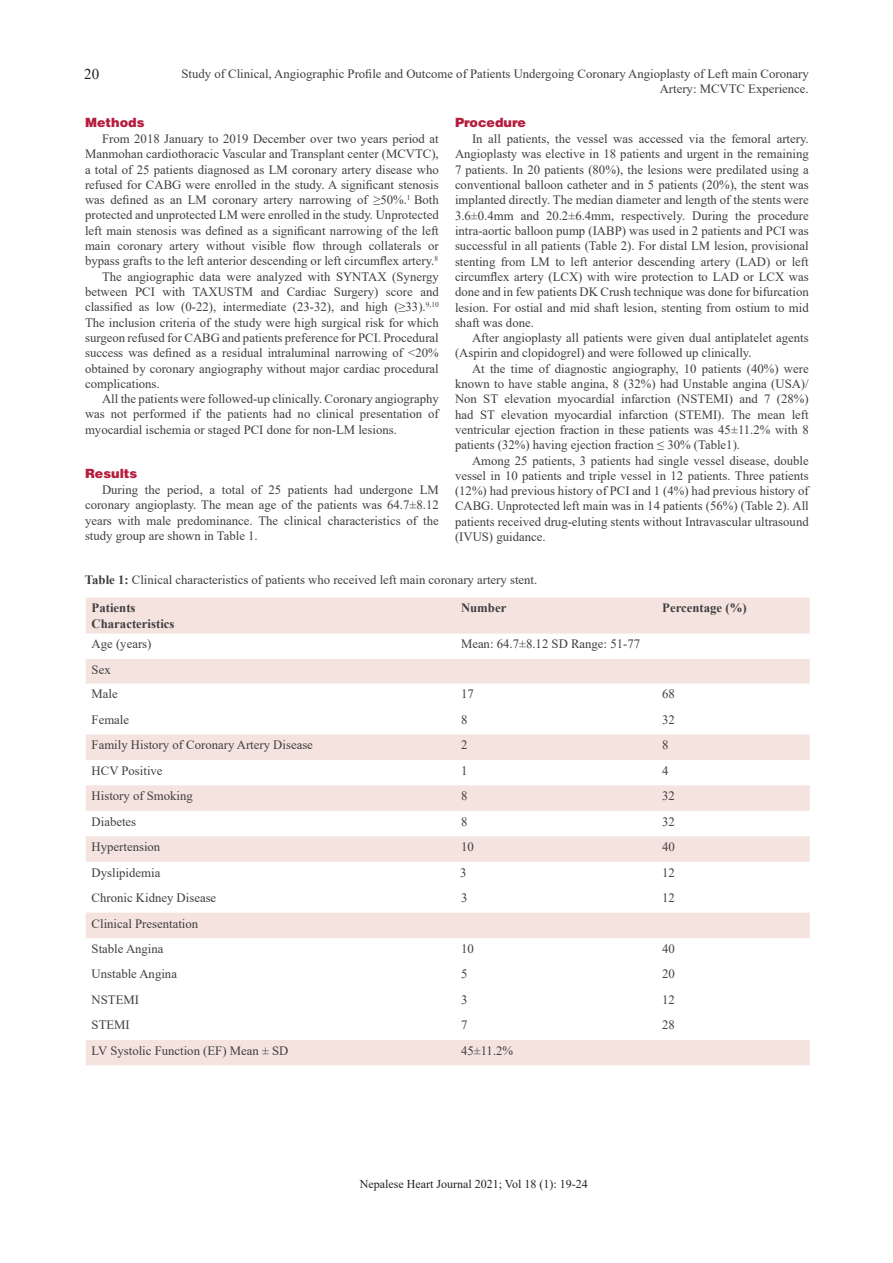
<style>
.page{position:relative;width:893px;height:1263px;background:#fff}
.page>*{position:absolute;margin:0;border:0;box-sizing:border-box;transform-origin:0 0}
.t1{font:15px "Times New Roman";color:#231f20}
.t2{font:12.75px/15.3px "Times New Roman";color:#3e3e3f;text-align:justify}
.t3{font:700 12.75px/15.3px "Times New Roman";color:#3e3e3f}
.t4{font:12.75px "Times New Roman";color:#413f41}
.t5{font:900 12.75px "Helvetica LT Std";color:#b51e3e}
.t6{font:12px "Times New Roman";color:#231f20}
.s1{font-weight:700}
</style>
<div class="page">
<div style="left:86px;top:598px;width:724px;height:36px;background:#f5e3df"></div>
<div style="left:86px;top:659px;width:724px;height:24px;background:#f5e3df"></div>
<svg style="left:86px;top:734px;width:724px;height:204px"></svg>
<div style="left:86px;top:1040px;width:724px;height:25px;background:#f5e3df"></div>
<p class="t2" style="left:181px;top:65px;width:629px;text-align:right">Study of Clinical, Angiographic Profile and Outcome of Patients Undergoing Coronary Angioplasty of Left main Coronary<br>Artery: MCVTC Experience.</p>
<p class="t1" style="left:84px;top:64px;width:17px">20</p>
<p class="t5" style="left:85px;top:114px;width:61px">Methods</p>
<p class="t2" style="left:85px;top:131px;width:355px;text-indent:17px">From 2018 January to 2019 December over two years period at Manmohan cardiothoracic Vascular and Transplant center (MCVTC), a total of 25 patients diagnosed as LM coronary artery disease who refused for CABG were enrolled in the study. A significant stenosis was defined as an LM coronary artery narrowing of ≥50%.<sup>1</sup> Both protected and unprotected LM were enrolled in the study. Unprotected left main stenosis was defined as a significant narrowing of the left main coronary artery without visible flow through collaterals or bypass grafts to the left anterior descending or left circumflex artery.<sup>8</sup></p>
<p class="t2" style="left:85px;top:268px;width:355px;text-indent:17px">The angiographic data were analyzed with SYNTAX (Synergy between PCI with TAXUSTM and Cardiac Surgery) score and classified as low (0-22), intermediate (23-32), and high (≥33).<sup>9,10<br></sup>The inclusion criteria of the study were high surgical risk for which surgeon refused for CABG and patients preference for PCI. Procedural success was defined as a residual intraluminal narrowing of &lt;20% obtained by coronary angiography without major cardiac procedural complications.</p>
<p class="t2" style="left:85px;top:391px;width:355px;text-indent:17px">All the patients were followed-up clinically. Coronary angiography was not performed if the patients had no clinical presentation of myocardial ischemia or staged PCI done for non-LM lesions.</p>
<p class="t5" style="left:85px;top:465px;width:54px">Results</p>
<p class="t2" style="left:85px;top:482px;width:355px;text-indent:17px">During the period, a total of 25 patients had undergone LM coronary angioplasty. The mean age of the patients was 64.7±8.12 years with male predominance. The clinical characteristics of the study group are shown in Table 1.</p>
<p class="t2" style="left:85px;top:572px;width:454px"><span class="s1">Table 1:</span> Clinical characteristics of patients who received left main coronary artery stent.</p>
<p class="t3" style="left:92px;top:600px;width:84px">Patients<br>Characteristics</p>
<p class="t3" style="left:461px;top:600px;width:47px">Number</p>
<p class="t3" style="left:662px;top:600px;width:86px">Percentage (%)</p>
<p class="t2" style="left:92px;top:636px;width:61px">Age (years)</p>
<p class="t2" style="left:461px;top:636px;width:181px">Mean: 64.7±8.12 SD Range: 51-77</p>
<p class="t2" style="left:92px;top:661px;width:21px">Sex</p>
<p class="t2" style="left:92px;top:686px;width:28px">Male</p>
<p class="t2" style="left:461px;top:686px;width:14px">17</p>
<p class="t4" style="left:662px;top:685px;width:14px">68</p>
<p class="t2" style="left:92px;top:711px;width:39px">Female</p>
<p class="t2" style="left:461px;top:711px;width:8px">8</p>
<p class="t4" style="left:662px;top:710px;width:14px">32</p>
<p class="t2" style="left:92px;top:737px;width:223px">Family History of Coronary Artery Disease</p>
<p class="t2" style="left:461px;top:737px;width:8px">2</p>
<p class="t4" style="left:662px;top:736px;width:8px">8</p>
<p class="t2" style="left:92px;top:762px;width:72px">HCV Positive</p>
<p class="t2" style="left:461px;top:762px;width:8px">1</p>
<p class="t4" style="left:662px;top:761px;width:8px">4</p>
<p class="t2" style="left:92px;top:788px;width:103px">History of Smoking</p>
<p class="t2" style="left:461px;top:788px;width:8px">8</p>
<p class="t4" style="left:662px;top:787px;width:14px">32</p>
<p class="t2" style="left:92px;top:813px;width:46px">Diabetes</p>
<p class="t2" style="left:461px;top:813px;width:8px">8</p>
<p class="t4" style="left:662px;top:812px;width:14px">32</p>
<p class="t2" style="left:92px;top:839px;width:70px">Hypertension</p>
<p class="t2" style="left:461px;top:839px;width:14px">10</p>
<p class="t4" style="left:662px;top:838px;width:14px">40</p>
<p class="t2" style="left:92px;top:864px;width:70px">Dyslipidemia</p>
<p class="t2" style="left:460px;top:864px;width:8px">3</p>
<p class="t4" style="left:662px;top:863px;width:14px">12</p>
<p class="t2" style="left:92px;top:890px;width:126px">Chronic Kidney Disease</p>
<p class="t2" style="left:461px;top:890px;width:8px">3</p>
<p class="t4" style="left:662px;top:889px;width:14px">12</p>
<p class="t2" style="left:92px;top:915px;width:108px">Clinical Presentation</p>
<p class="t2" style="left:92px;top:941px;width:73px">Stable Angina</p>
<p class="t2" style="left:461px;top:941px;width:14px">10</p>
<p class="t4" style="left:662px;top:940px;width:14px">40</p>
<p class="t2" style="left:92px;top:966px;width:87px">Unstable Angina</p>
<p class="t2" style="left:461px;top:966px;width:8px">5</p>
<p class="t4" style="left:662px;top:965px;width:14px">20</p>
<p class="t2" style="left:92px;top:991px;width:49px">NSTEMI</p>
<p class="t2" style="left:461px;top:991px;width:8px">3</p>
<p class="t4" style="left:662px;top:990px;width:14px">12</p>
<p class="t2" style="left:92px;top:1017px;width:40px">STEMI</p>
<p class="t2" style="left:461px;top:1017px;width:8px">7</p>
<p class="t4" style="left:662px;top:1016px;width:14px">28</p>
<p class="t2" style="left:92px;top:1042px;width:198px">LV Systolic Function (EF) Mean ± SD</p>
<p class="t2" style="left:461px;top:1042px;width:54px">45±11.2%</p>
<p class="t5" style="left:455px;top:114px;width:73px">Procedure</p>
<p class="t2" style="left:455px;top:131px;width:355px;text-indent:17px">In all patients, the vessel was accessed via the femoral artery.<br>Angioplasty was elective in 18 patients and urgent in the remaining 7 patients. In 20 patients (80%), the lesions were predilated using a conventional balloon catheter and in 5 patients (20%), the stent was implanted directly. The median diameter and length of the stents were 3.6±0.4mm and 20.2±6.4mm, respectively. During the procedure intra-aortic balloon pump (IABP) was used in 2 patients and PCI was successful in all patients (Table 2). For distal LM lesion, provisional stenting from LM to left anterior descending artery (LAD) or left circumflex artery (LCX) with wire protection to LAD or LCX was done and in few patients DK Crush technique was done for bifurcation lesion. For ostial and mid shaft lesion, stenting from ostium to mid shaft was done.</p>
<p class="t2" style="left:455px;top:330px;width:355px;text-indent:17px">After angioplasty all patients were given dual antiplatelet agents (Aspirin and clopidogrel) and were followed up clinically.</p>
<p class="t2" style="left:455px;top:360px;width:355px;text-indent:17px">At the time of diagnostic angiography, 10 patients (40%) were known to have stable angina, 8 (32%) had Unstable angina (USA)/ Non ST elevation myocardial infarction (NSTEMI) and 7 (28%) had ST elevation myocardial infarction (STEMI). The mean left ventricular ejection fraction in these patients was 45±11.2% with 8 patients (32%) having ejection fraction ≤ 30% (Table1).</p>
<p class="t2" style="left:455px;top:452px;width:355px;text-indent:17px">Among 25 patients, 3 patients had single vessel disease, double vessel in 10 patients and triple vessel in 12 patients. Three patients (12%) had previous history of PCI and 1 (4%) had previous history of CABG. Unprotected left main was in 14 patients (56%) (Table 2). All patients received drug-eluting stents without Intravascular ultrasound (IVUS) guidance.</p>
<p class="t6" style="left:360px;top:1176px;width:229px">Nepalese Heart Journal 2021; Vol 18 (1): 19-24</p>
</div>
